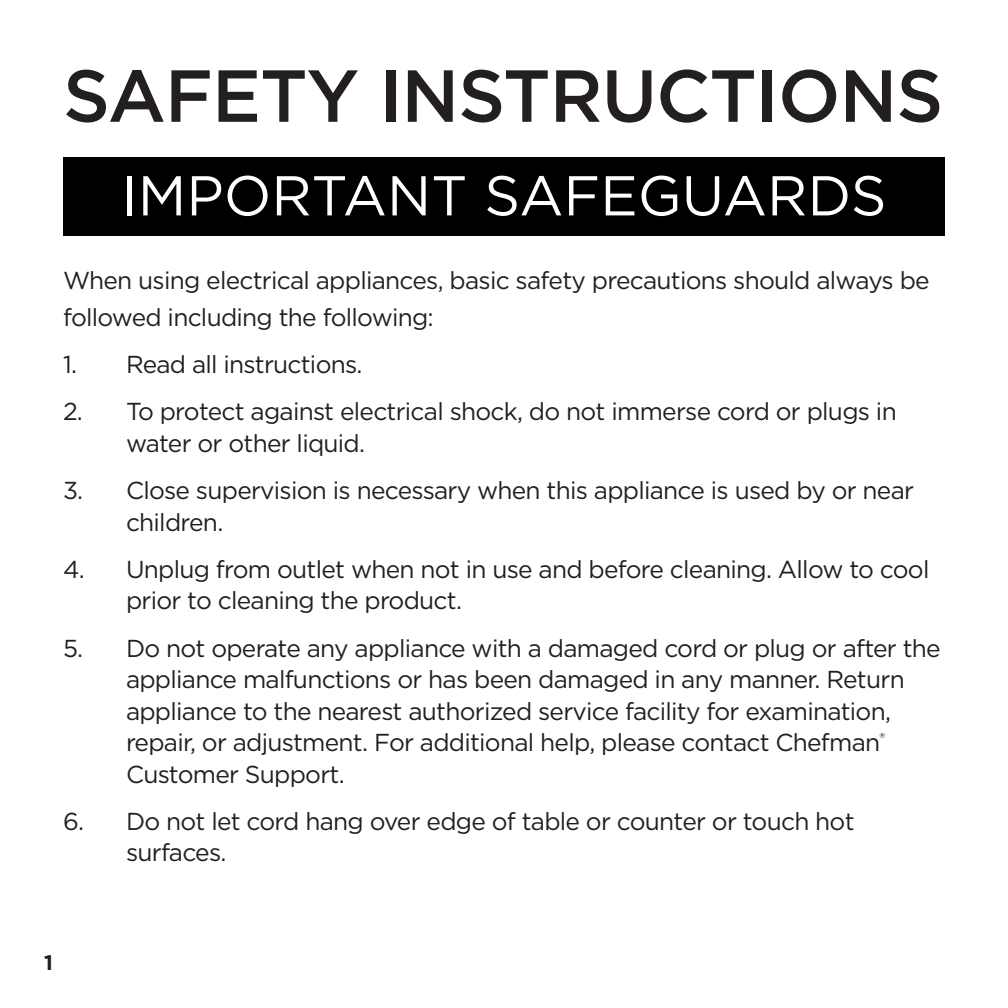
<style>
.page{position:relative;width:1008px;height:1008px;background:#fff}
.page>*{position:absolute;margin:0;border:0;box-sizing:border-box;transform-origin:0 0}
.t1{font:500 73.5px "Gotham";letter-spacing:-.015em;color:#231f20}
.t2{font:56px "Gotham";color:#fff}
.t3{font:24.5px/31.5px "Gotham";letter-spacing:-.03em;color:#231f20}
.t4{font:700 21px "Gotham";color:#231f20}
</style>
<div class="page">
<div style="left:63px;top:158px;width:882px;height:78px;background:#000"></div>
<p class="t1" style="left:63px;top:48px;width:882px">SAFETY INSTRUCTIONS</p>
<p class="t2" style="left:121px;top:160px;width:767px">IMPORTANT SAFEGUARDS</p>
<p class="t3" style="left:63px;top:262px;width:868px;line-height:36.8px">When using electrical appliances, basic safety precautions should always be followed including the following:</p>
<p class="t3" style="left:63px;top:348px;width:301px">1. Read all instructions.</p>
<p class="t3" style="left:126px;top:396px;width:772px;text-indent:-63px">2. To protect against electrical shock, do not immerse cord or plugs in water or other liquid.</p>
<p class="t3" style="left:126px;top:474px;width:790px;text-indent:-63px">3. Close supervision is necessary when this appliance is used by or near children.</p>
<p class="t3" style="left:126px;top:553px;width:805px;text-indent:-63px">4. Unplug from outlet when not in use and before cleaning. Allow to cool prior to cleaning the product.</p>
<p class="t3" style="left:126px;top:632px;width:816px;text-indent:-63px">5. Do not operate any appliance with a damaged cord or plug or after the appliance malfunctions or has been damaged in any manner. Return appliance to the nearest authorized service facility for examination, repair, or adjustment. For additional help, please contact Chefman<sup>® </sup>Customer Support.</p>
<p class="t3" style="left:126px;top:805px;width:730px;text-indent:-63px">6. Do not let cord hang over edge of table or counter or touch hot surfaces.</p>
<p class="t4" style="left:44px;top:949px;width:10px">1</p>
</div>
